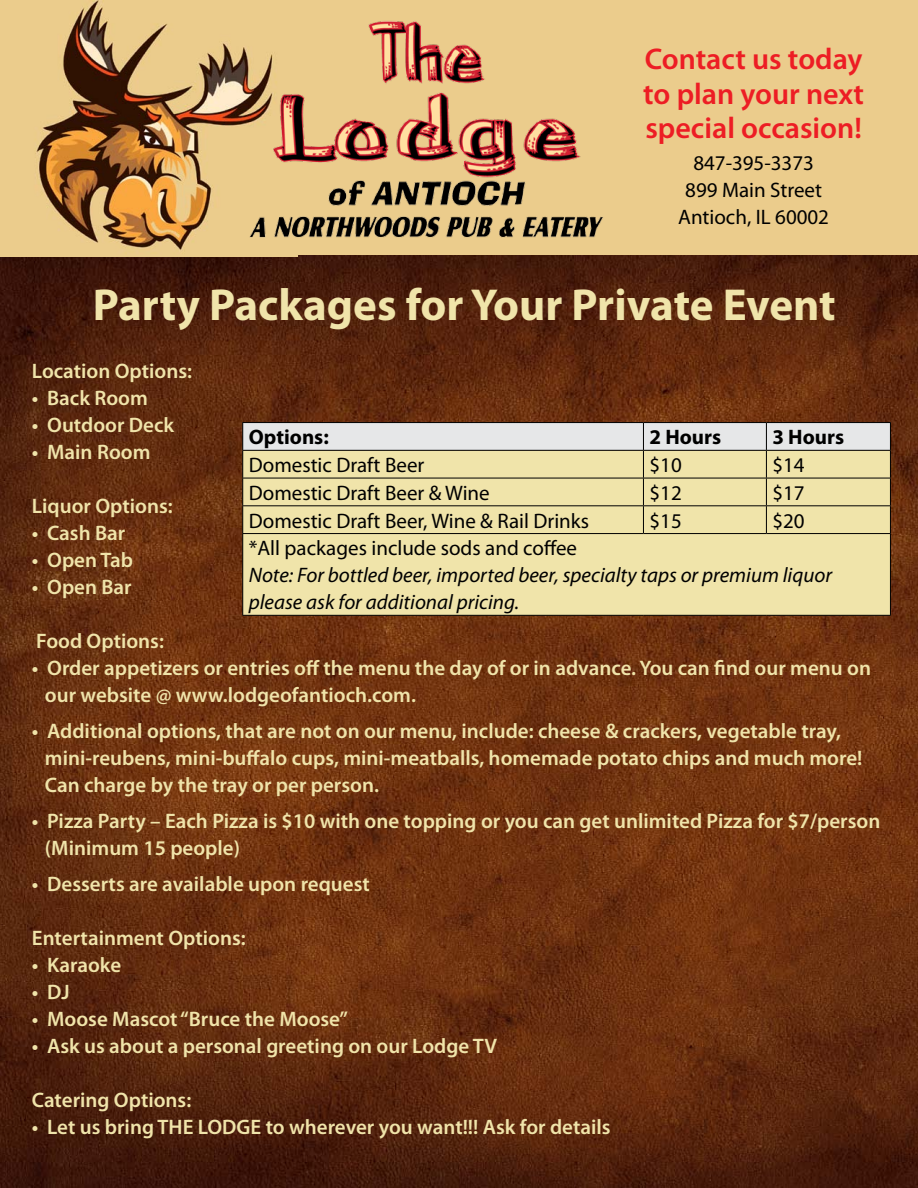
<style>
.page{position:relative;width:918px;height:1188px;background:#fff}
.page>*{position:absolute;margin:0;border:0;box-sizing:border-box;transform-origin:0 0}
.t1{font:700 45px "Myriad Pro";color:#f0e4aa}
.t2{font:600 30px/34.5px "Myriad Pro";color:#ed1d24;text-align:justify}
.t3{font:600 21px/27px "Myriad Pro";color:#f0e4aa}
.t4{font:21px/27px "Myriad Pro";color:#000;text-align:center}
.t5{font:italic 21px/27px "Myriad Pro";color:#000}
.t6{font:700 21px "Myriad Pro";color:#000}
</style>
<div class="page">
<div style="left:0;top:0;width:918px;height:256px;background:#ebcc8c"></div>
<img style="left:0;top:256px;width:918px;height:932px">
<div style="left:243px;top:534px;width:647px;height:81px;background:#f0e4aa"></div>
<hr style="left:242px;top:422px;width:401px;height:1px;background:#000">
<hr style="left:643px;top:422px;width:123px;height:1px;background:#000">
<hr style="left:766px;top:422px;width:125px;height:1px;background:#000">
<svg style="left:242px;top:423px;width:649px;height:110px;background:#e5dcb3"></svg>
<hr style="left:242px;top:533px;width:401px;height:1px;background:#000">
<hr style="left:242px;top:534px;width:1px;height:81px;background:#000">
<hr style="left:643px;top:533px;width:123px;height:1px;background:#000">
<hr style="left:766px;top:533px;width:125px;height:1px;background:#000">
<hr style="left:890px;top:534px;width:1px;height:81px;background:#000">
<hr style="left:242px;top:615px;width:401px;height:1px;background:#000">
<hr style="left:643px;top:615px;width:123px;height:1px;background:#000">
<hr style="left:766px;top:615px;width:125px;height:1px;background:#000">
<img style="left:35px;top:0;width:180px;height:250px">
<img style="left:215px;top:21px;width:408px;height:235px">
<h2 class="t2" style="left:643px;top:41px;width:222px">Contact us today to plan your next special occasion!</h2>
<p class="t4" style="left:678px;top:149px;width:152px">847-395-3373<br>899 Main Street<br>Antioch, IL 60002</p>
<h1 class="t1" style="left:93px;top:275px;width:745px">Party Packages for Your Private Event</h1>
<p class="t3" style="left:32px;top:357px;width:162px">Location Options:</p>
<p class="t3" style="left:32px;top:384px;width:118px">• Back Room</p>
<p class="t3" style="left:32px;top:411px;width:144px">• Outdoor Deck</p>
<p class="t3" style="left:32px;top:438px;width:120px">• Main Room</p>
<p class="t3" style="left:32px;top:492px;width:142px">Liquor Options:</p>
<p class="t3" style="left:32px;top:519px;width:95px">• Cash Bar</p>
<p class="t3" style="left:32px;top:546px;width:103px">• Open Tab</p>
<p class="t3" style="left:32px;top:573px;width:101px">• Open Bar</p>
<p class="t3" style="left:36px;top:627px;width:129px">Food Options:</p>
<p class="t3" style="left:45px;top:654px;width:828px;text-indent:-13px">• Order appetizers or entries off the menu the day of or in advance. You can find our menu on our website @ www.lodgeofantioch.com.</p>
<p class="t3" style="left:45px;top:717px;width:819px;text-indent:-13px">• Additional options, that are not on our menu, include: cheese &amp; crackers, vegetable tray, mini-reubens, mini-buffalo cups, mini-meatballs, homemade potato chips and much more!<br>Can charge by the tray or per person.</p>
<p class="t3" style="left:45px;top:807px;width:837px;text-indent:-13px">• Pizza Party – Each Pizza is $10 with one topping or you can get unlimited Pizza for $7/person (Minimum 15 people)</p>
<p class="t3" style="left:32px;top:870px;width:340px">• Desserts are available upon request</p>
<p class="t3" style="left:32px;top:924px;width:215px">Entertainment Options:</p>
<p class="t3" style="left:32px;top:951px;width:91px">• Karaoke</p>
<p class="t3" style="left:32px;top:978px;width:39px">• DJ</p>
<p class="t3" style="left:32px;top:1005px;width:318px">• Moose Mascot “Bruce the Moose”</p>
<p class="t3" style="left:32px;top:1032px;width:467px">• Ask us about a personal greeting on our Lodge TV</p>
<p class="t3" style="left:32px;top:1086px;width:161px">Catering Options:</p>
<p class="t3" style="left:32px;top:1113px;width:580px">• Let us bring THE LODGE to wherever you want!!! Ask for details</p>
<p class="t6" style="left:249px;top:424px;width:82px">Options:</p>
<p class="t6" style="left:649px;top:424px;width:73px">2 Hours</p>
<p class="t6" style="left:772px;top:424px;width:73px">3 Hours</p>
<p class="t4" style="left:249px;top:451px;width:177px">Domestic Draft Beer</p>
<p class="t4" style="left:649px;top:451px;width:34px">$10</p>
<p class="t4" style="left:772px;top:451px;width:34px">$14</p>
<p class="t4" style="left:249px;top:479px;width:243px">Domestic Draft Beer &amp; Wine</p>
<p class="t4" style="left:649px;top:479px;width:34px">$12</p>
<p class="t4" style="left:772px;top:479px;width:34px">$17</p>
<p class="t4" style="left:249px;top:507px;width:342px">Domestic Draft Beer, Wine &amp; Rail Drinks</p>
<p class="t4" style="left:649px;top:507px;width:34px">$15</p>
<p class="t4" style="left:772px;top:507px;width:34px">$20</p>
<p class="t4" style="left:249px;top:534px;width:330px">*All packages include sods and coffee</p>
<p class="t5" style="left:249px;top:561px;width:585px">Note: For bottled beer, imported beer, specialty taps or premium liquor please ask for additional pricing.</p>
</div>
